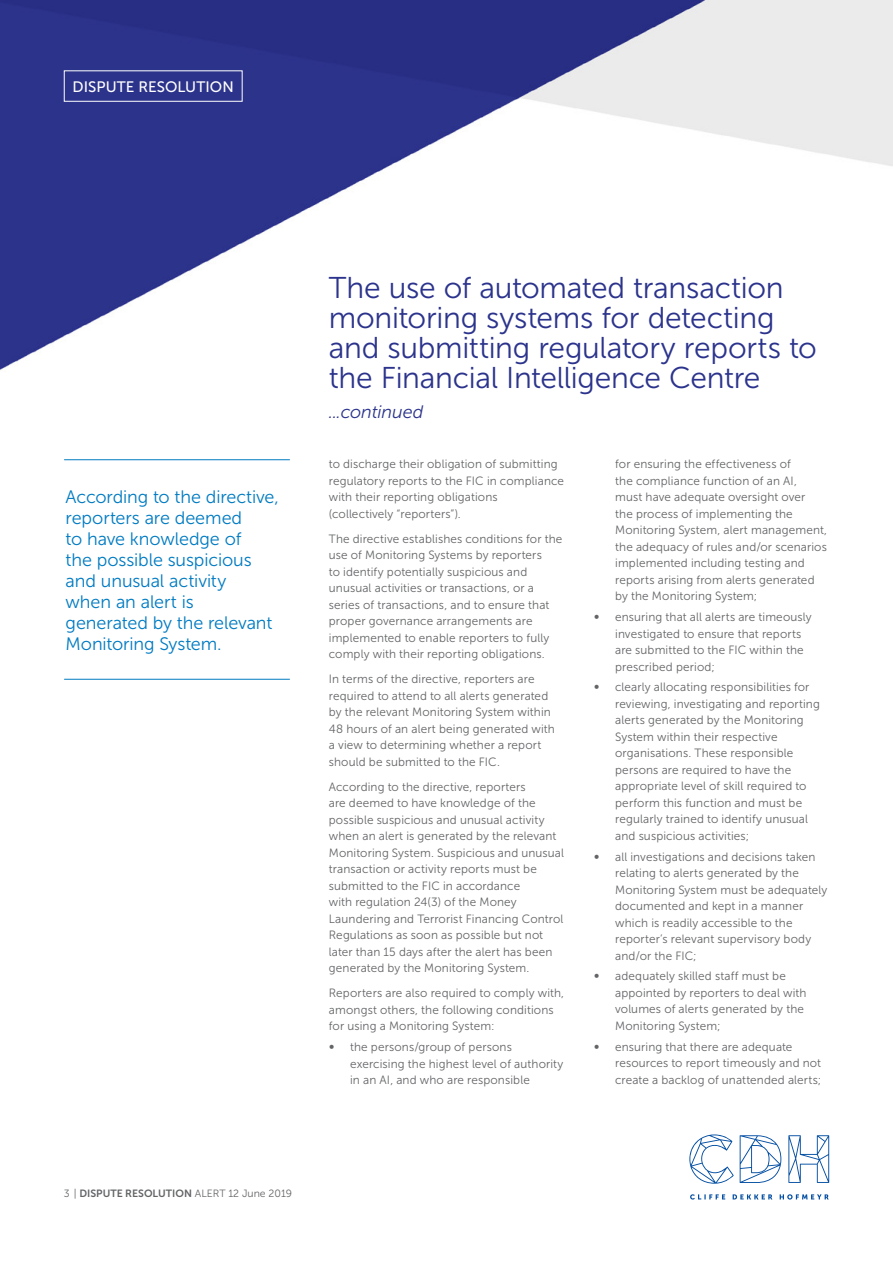
<style>
.page{position:relative;width:893px;height:1263px;background:#fff}
.page>*{position:absolute;margin:0;border:0;box-sizing:border-box;transform-origin:0 0}
.t1{font:30px/30px "Museo Sans 300";letter-spacing:-.01em;color:#2b338c}
.t2{font:18px/21px "Museo Sans 300";letter-spacing:-.005em;color:#007bc2}
.t3{font:italic 18px "Museo Sans 300";letter-spacing:-.005em;color:#2b338c}
.t4{font:15.15px "Museo Sans 500";letter-spacing:.005em;color:#fff}
.t5{font:12px/16.5px "Museo Sans 300";letter-spacing:.01em;color:#636466}
.t6{font:10.5px "Museo Sans 300";color:#636466}
.s1{font-family:"Museo Sans 700"}
</style>
<div class="page">
<img style="left:1px;top:1px;width:891px;height:1199px">
<hr style="left:64px;top:459px;width:226px;height:1px;background:#007bc2">
<hr style="left:64px;top:679px;width:226px;height:1px;background:#007bc2">
<div style="left:64px;top:70px;width:179px;height:32px;border:1px solid #fff"></div>
<svg style="left:690px;top:1194px;width:139px;height:5px"></svg>
<svg style="left:689px;top:1134px;width:45px;height:50px"></svg>
<svg style="left:740px;top:1135px;width:41px;height:48px"></svg>
<svg style="left:788px;top:1135px;width:41px;height:48px"></svg>
<p class="t4" style="left:73px;top:78px;width:163px">DISPUTE RESOLUTION</p>
<h2 class="t2" style="left:66px;top:486px;width:215px">According to the directive, reporters are deemed<br>to have knowledge of<br>the possible suspicious and unusual activity<br>when an alert is generated by the relevant<br>Monitoring System.</h2>
<h1 class="t1" style="left:329px;top:273px;width:489px">The use of automated transaction monitoring systems for detecting and submitting regulatory reports to the Financial Intelligence Centre</h1>
<h2 class="t3" style="left:329px;top:402px;width:96px">...continued</h2>
<p class="t5" style="left:329px;top:456px;width:237px">to discharge their obligation of submitting regulatory reports to the FIC in compliance with their reporting obligations (collectively “reporters”).</p>
<p class="t5" style="left:329px;top:531px;width:235px">The directive establishes conditions for the use of Monitoring Systems by reporters<br>to identify potentially suspicious and unusual activities or transactions, or a series of transactions, and to ensure that proper governance arrangements are implemented to enable reporters to fully comply with their reporting obligations.</p>
<p class="t5" style="left:329px;top:671px;width:227px">In terms of the directive, reporters are required to attend to all alerts generated by the relevant Monitoring System within 48 hours of an alert being generated with a view to determining whether a report should be submitted to the FIC.</p>
<p class="t5" style="left:329px;top:779px;width:237px">According to the directive, reporters<br>are deemed to have knowledge of the possible suspicious and unusual activity when an alert is generated by the relevant Monitoring System. Suspicious and unusual transaction or activity reports must be submitted to the FIC in accordance<br>with regulation 24(3) of the Money Laundering and Terrorist Financing Control Regulations as soon as possible but not later than 15 days after the alert has been generated by the Monitoring System.</p>
<p class="t5" style="left:329px;top:985px;width:237px">Reporters are also required to comply with, amongst others, the following conditions for using a Monitoring System:</p>
<p class="t5" style="left:329px;top:1039px;width:7px">∞</p>
<p class="t5" style="left:350px;top:1039px;width:215px">the persons/group of persons exercising the highest level of authority in an AI, and who are responsible</p>
<p class="t5" style="left:615px;top:456px;width:213px">for ensuring the effectiveness of<br>the compliance function of an AI, must have adequate oversight over<br>the process of implementing the Monitoring System, alert management, the adequacy of rules and/or scenarios implemented including testing and reports arising from alerts generated by the Monitoring System;</p>
<p class="t5" style="left:594px;top:609px;width:7px">∞</p>
<p class="t5" style="left:615px;top:609px;width:198px">ensuring that all alerts are timeously investigated to ensure that reports are submitted to the FIC within the prescribed period;</p>
<p class="t5" style="left:594px;top:679px;width:7px">∞</p>
<p class="t5" style="left:615px;top:679px;width:206px">clearly allocating responsibilities for reviewing, investigating and reporting alerts generated by the Monitoring System within their respective organisations. These responsible persons are required to have the appropriate level of skill required to perform this function and must be regularly trained to identify unusual and suspicious activities;</p>
<p class="t5" style="left:594px;top:848px;width:7px">∞</p>
<p class="t5" style="left:615px;top:848px;width:214px">all investigations and decisions taken relating to alerts generated by the Monitoring System must be adequately documented and kept in a manner which is readily accessible to the reporter’s relevant supervisory body and/or the FIC;</p>
<p class="t5" style="left:594px;top:968px;width:7px">∞</p>
<p class="t5" style="left:615px;top:968px;width:193px">adequately skilled staff must be appointed by reporters to deal with volumes of alerts generated by the<br>Monitoring System;</p>
<p class="t5" style="left:594px;top:1038px;width:7px">∞</p>
<p class="t5" style="left:615px;top:1038px;width:208px">ensuring that there are adequate resources to report timeously and not create a backlog of unattended alerts;</p>
<p class="t6" style="left:64px;top:1188px;width:230px">3 | <span class="s1">DISPUTE RESOLUTION</span> ALERT 12 June 2019</p>
</div>
